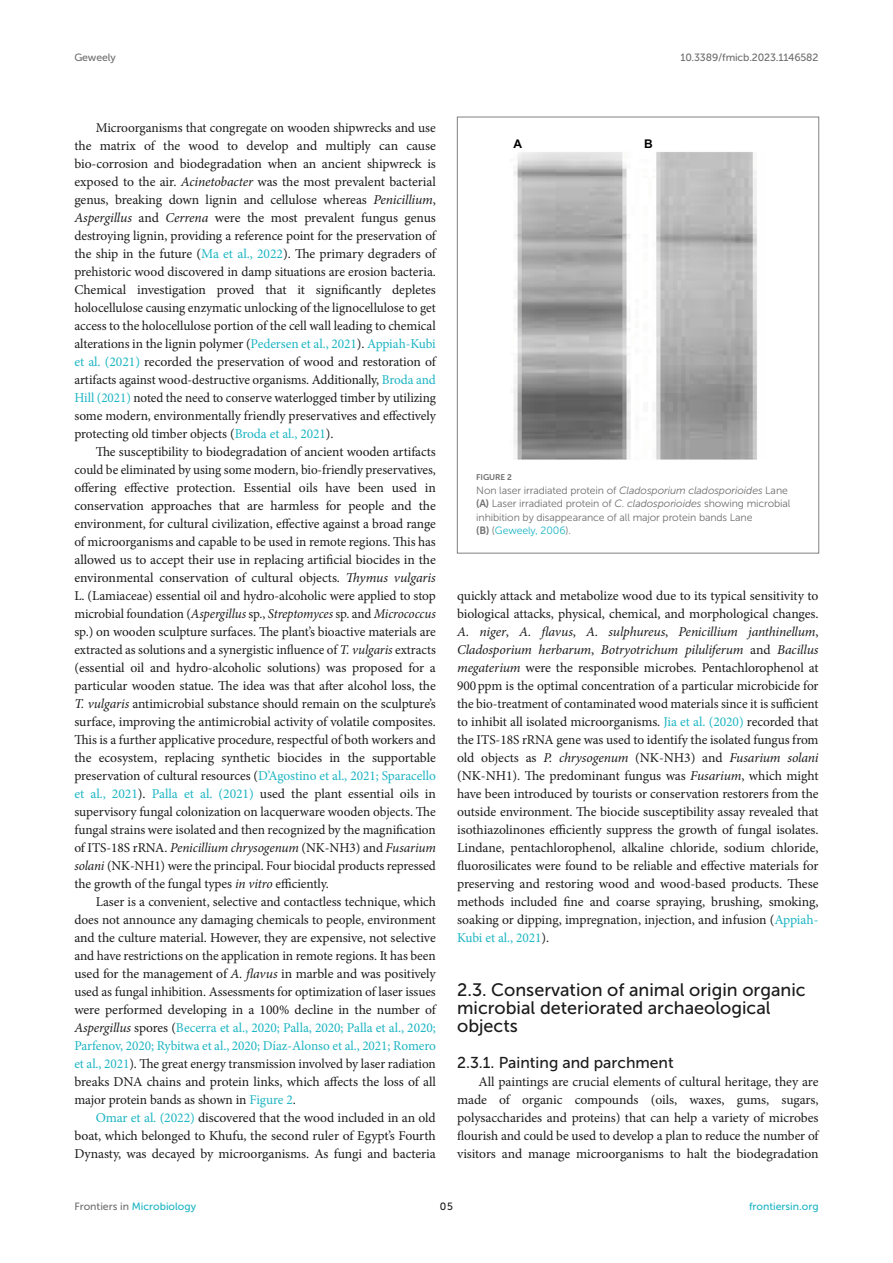
<style>
.page{position:relative;width:893px;height:1263px;background:#fff}
.page>*{position:absolute;margin:0;border:0;box-sizing:border-box;transform-origin:0 0}
.HEAD_2{font:18px/18px "Museo Sans 500";color:#1b1c1b}
.HEAD_3_after_HEAD_2{font:15.75px "Museo Sans 500";color:#1b1c1b}
.TEXT{font:13.5px/18px "Minion Pro";letter-spacing:-.005em;color:#1b1c1b;text-align:justify}
.TEXT_FLUSH{font:13.5px/18px "Minion Pro";letter-spacing:-.01em;color:#1b1c1b;text-align:justify}
.t1{font:700 12px "Arial";color:#000}
.FIG_LEG{font:10.5px/13.5px "Museo Sans 300";letter-spacing:-.01em;color:#706f70}
.t2{font:10.5px "Museo Sans 500";color:#1db5c3}
.t3{font:10.5px "Museo Sans 500";letter-spacing:-.015em;color:#706f70}
.t4{font:10.5px "Museo Sans 500";color:#1b1c1b}
.FIG_HD{font:8.25px "Museo Sans 700";letter-spacing:-.01em;color:#706f70}
.s1{font-style:italic}
.s2{color:#1db5c3}
.s3{font-family:"Museo Sans 700"}
.s4{color:#706f70}
</style>
<div class="page">
<img style="left:513px;top:152px;width:244px;height:308px">
<div style="left:457px;top:117px;width:362px;height:436px;border:1px solid #808285"></div>
<p class="t3" style="left:74px;top:51px;width:43px">Geweely</p>
<p class="t3" style="left:680px;top:51px;width:140px">10.3389/fmicb.2023.1146582</p>
<p class="TEXT" style="left:74px;top:119px;width:363px;text-indent:21px">Microorganisms that congregate on wooden shipwrecks and use the matrix of the wood to develop and multiply can cause bio-corrosion and biodegradation when an ancient shipwreck is exposed to the air. <span class="s1">Acinetobacter</span> was the most prevalent bacterial genus, breaking down lignin and cellulose whereas <span class="s1">Penicillium</span>, <span class="s1">Aspergillus</span> and <span class="s1">Cerrena</span> were the most prevalent fungus genus destroying lignin, providing a reference point for the preservation of the ship in the future (<span class="s2">Ma et al., 2022</span>). The primary degraders of prehistoric wood discovered in damp situations are erosion bacteria.<br>Chemical investigation proved that it significantly depletes holocellulose causing enzymatic unlocking of the lignocellulose to get access to the holocellulose portion of the cell wall leading to chemical alterations in the lignin polymer (<span class="s2">Pedersen et al., 2021</span>). <span class="s2">Appiah-Kubi et al. (2021)</span> recorded the preservation of wood and restoration of artifacts against wood-destructive organisms. Additionally, <span class="s2">Broda and Hill (2021)</span> noted the need to conserve waterlogged timber by utilizing some modern, environmentally friendly preservatives and effectively protecting old timber objects (<span class="s2">Broda et al., 2021</span>).</p>
<p class="TEXT" style="left:74px;top:443px;width:363px;text-indent:21px">The susceptibility to biodegradation of ancient wooden artifacts could be eliminated by using some modern, bio-friendly preservatives, offering effective protection. Essential oils have been used in conservation approaches that are harmless for people and the environment, for cultural civilization, effective against a broad range of microorganisms and capable to be used in remote regions. This has allowed us to accept their use in replacing artificial biocides in the environmental conservation of cultural objects. <span class="s1">Thymus vulgaris </span>L. (Lamiaceae) essential oil and hydro-alcoholic were applied to stop microbial foundation (<span class="s1">Aspergillus</span> sp., <span class="s1">Streptomyces</span> sp. and <span class="s1">Micrococcus </span>sp.) on wooden sculpture surfaces. The plant’s bioactive materials are extracted as solutions and a synergistic influence of <span class="s1">T. vulgaris</span> extracts (essential oil and hydro-alcoholic solutions) was proposed for a particular wooden statue. The idea was that after alcohol loss, the <span class="s1">T. vulgaris</span> antimicrobial substance should remain on the sculpture’s surface, improving the antimicrobial activity of volatile composites.<br>This is a further applicative procedure, respectful of both workers and the ecosystem, replacing synthetic biocides in the supportable preservation of cultural resources (<span class="s2">D’Agostino et al., 2021; Sparacello et al., 2021</span>). <span class="s2">Palla et al. (2021)</span> used the plant essential oils in supervisory fungal colonization on lacquerware wooden objects. The fungal strains were isolated and then recognized by the magnification of ITS-18S rRNA. <span class="s1">Penicillium chrysogenum</span> (NK-NH3) and <span class="s1">Fusarium solani</span> (NK-NH1) were the principal. Four biocidal products repressed the growth of the fungal types <span class="s1">in vitro</span> efficiently.</p>
<p class="TEXT" style="left:74px;top:893px;width:363px;text-indent:21px">Laser is a convenient, selective and contactless technique, which does not announce any damaging chemicals to people, environment and the culture material. However, they are expensive, not selective and have restrictions on the application in remote regions. It has been used for the management of <span class="s1">A. flavus</span> in marble and was positively used as fungal inhibition. Assessments for optimization of laser issues were performed developing in a 100% decline in the number of <span class="s1">Aspergillus</span> spores (<span class="s2">Becerra et al., 2020; Palla, 2020; Palla et al., 2020; Parfenov, 2020; Rybitwa et al., 2020; Díaz-Alonso et al., 2021; Romero et al., 2021</span>). The great energy transmission involved by laser radiation breaks DNA chains and protein links, which affects the loss of all major protein bands as shown in <span class="s2">Figure 2</span>.</p>
<p class="TEXT" style="left:74px;top:1109px;width:363px;text-indent:21px"><span class="s2">Omar et al. (2022)</span> discovered that the wood included in an old boat, which belonged to Khufu, the second ruler of Egypt’s Fourth Dynasty, was decayed by microorganisms. As fungi and bacteria</p>
<p class="t1" style="left:513px;top:135px;width:10px">A</p>
<p class="t1" style="left:644px;top:135px;width:10px">B</p>
<p class="FIG_HD" style="left:476px;top:473px;width:37px">FIGURE 2</p>
<p class="FIG_LEG" style="left:476px;top:483px;width:316px">Non laser irradiated protein of <span class="s1">Cladosporium cladosporioides</span> Lane <span class="s3">(A)</span> Laser irradiated protein of <span class="s1">C. cladosporioides</span> showing microbial inhibition by disappearance of all major protein bands Lane<br><span class="s3">(B)</span> (<span class="s2">Geweely, 2006</span>).</p>
<p class="TEXT" style="left:457px;top:587px;width:363px">quickly attack and metabolize wood due to its typical sensitivity to biological attacks, physical, chemical, and morphological changes.<br><span class="s1">A. niger</span>, <span class="s1">A. flavus</span>, <span class="s1">A. sulphureus</span>, <span class="s1">Penicillium janthinellum</span>, <span class="s1">Cladosporium herbarum</span>, <span class="s1">Botryotrichum piluliferum</span> and <span class="s1">Bacillus megaterium</span> were the responsible microbes. Pentachlorophenol at 900ppm is the optimal concentration of a particular microbicide for the bio-treatment of contaminated wood materials since it is sufficient to inhibit all isolated microorganisms. <span class="s2">Jia et al. (2020)</span> recorded that the ITS-18S rRNA gene was used to identify the isolated fungus from old objects as <span class="s1">P. chrysogenum</span> (NK-NH3) and <span class="s1">Fusarium solani </span>(NK-NH1). The predominant fungus was <span class="s1">Fusarium</span>, which might have been introduced by tourists or conservation restorers from the outside environment. The biocide susceptibility assay revealed that isothiazolinones efficiently suppress the growth of fungal isolates.<br>Lindane, pentachlorophenol, alkaline chloride, sodium chloride, fluorosilicates were found to be reliable and effective materials for preserving and restoring wood and wood-based products. These methods included fine and coarse spraying, brushing, smoking, soaking or dipping, impregnation, injection, and infusion (<span class="s2">Appiah-Kubi et al., 2021</span>).</p>
<p class="HEAD_2" style="left:457px;top:981px;width:350px">2.3. Conservation of animal origin organic microbial deteriorated archaeological objects</p>
<p class="HEAD_3_after_HEAD_2" style="left:457px;top:1054px;width:218px">2.3.1. Painting and parchment</p>
<p class="TEXT_FLUSH" style="left:457px;top:1073px;width:363px;text-indent:21px">All paintings are crucial elements of cultural heritage, they are made of organic compounds (oils, waxes, gums, sugars, polysaccharides and proteins) that can help a variety of microbes flourish and could be used to develop a plan to reduce the number of visitors and manage microorganisms to halt the biodegradation</p>
<p class="t2" style="left:74px;top:1200px;width:123px"><span class="s4">Frontiers in</span> Microbiology</p>
<p class="t4" style="left:440px;top:1200px;width:14px">05</p>
<p class="t2" style="left:749px;top:1200px;width:71px">frontiersin.org</p>
</div>
